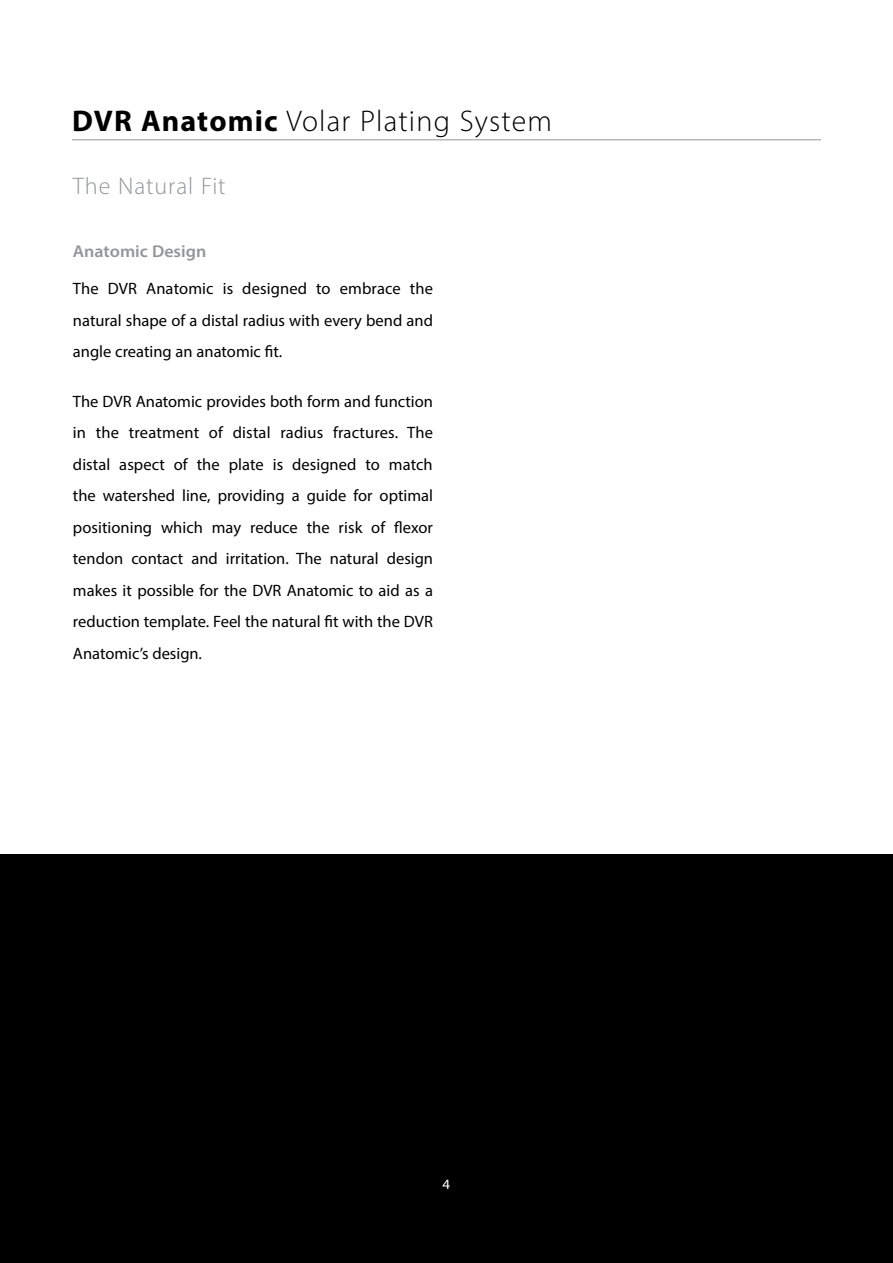
<style>
.page{position:relative;width:893px;height:1263px;background:#fff}
.page>*{position:absolute;margin:0;border:0;box-sizing:border-box;transform-origin:0 0}
.t1{font:300 30px "Myriad Pro";letter-spacing:.04em;color:#000}
.t2{font:300 24px "Myriad Pro";letter-spacing:.04em;color:#939598}
.t3{font:600 17.1px "Myriad Pro";color:#939598;scale:1.05 1}
.t4{font:16.5px/31.5px "Myriad Pro";color:#000;text-align:justify}
.t5{font:14.25px "Myriad Pro";color:#fff;scale:1.05 1}
.s1{font-weight:700}
</style>
<div class="page">
<div style="left:0;top:853px;width:893px;height:410px;background:#000"></div>
<hr style="left:72px;top:139px;width:749px;height:1px;background:#939598">
<h1 class="t1" style="left:72px;top:103px;width:482px"><span class="s1">DVR Anatomic</span> Volar Plating System</h1>
<h2 class="t2" style="left:73px;top:171px;width:154px">The Natural Fit</h2>
<p class="t3" style="left:73px;top:240px;width:128px">Anatomic Design</p>
<p class="t4" style="left:73px;top:273px;width:362px">The DVR Anatomic is designed to embrace the natural shape of a distal radius with every bend and angle creating an anatomic fit.</p>
<p class="t4" style="left:73px;top:385px;width:362px">The DVR Anatomic provides both form and function in the treatment of distal radius fractures. The distal aspect of the plate is designed to match the watershed line, providing a guide for optimal positioning which may reduce the risk of flexor tendon contact and irritation. The natural design makes it possible for the DVR Anatomic to aid as a reduction template. Feel the natural fit with the DVR Anatomic’s design.</p>
<p class="t5" style="left:443px;top:1175px;width:9px">4</p>
</div>
